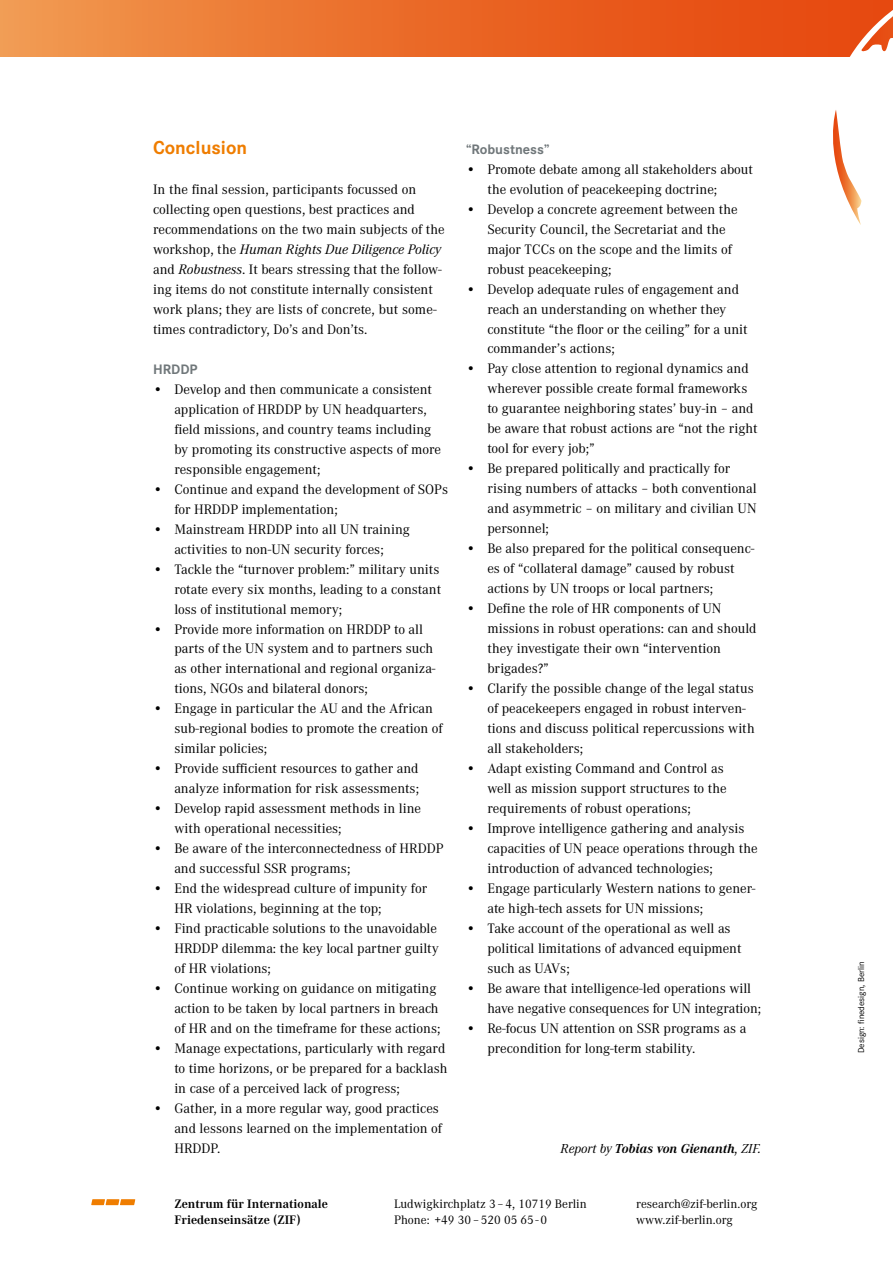
<style>
.page{position:relative;width:893px;height:1263px;background:#fff}
.page>*{position:absolute;margin:0;border:0;box-sizing:border-box;transform-origin:0 0}
.t1{font:700 19.5px "Corporate S";color:#ef7d00}
.t2{font:14.25px/20px "Corporate A";color:#000}
.t3{font:700 14.25px "Corporate S";color:#70777a}
.t4{font:italic 700 13.5px "Corporate A";color:#000}
.t5{font:12.75px/16.5px "Corporate A";color:#000}
.t6{font:700 12.75px/16.5px "Corporate A";color:#000}
.t7{font:9px "Corporate S";color:#000}
.s1{font-style:italic}
.s2{font-weight:400}
</style>
<div class="page">
<div style="left:0;top:0;width:893px;height:57px;background:linear-gradient(to right,#f0974d,#e53d05)"></div>
<svg style="left:825px;top:0;width:68px;height:225px"></svg>
<svg style="left:91px;top:1199px;width:44px;height:6px"></svg>
<h1 class="t1" style="left:153px;top:134px;width:96px">Conclusion</h1>
<p class="t2" style="left:153px;top:179px;width:293px">In the final session, participants focussed on collecting open questions, best practices and recommendations on the two main subjects of the workshop, the <span class="s1">Human Rights Due Diligence Policy </span>and <span class="s1">Robustness</span>. It bears stressing that the follow&shy;ing items do not constitute internally consistent work plans; they are lists of concrete, but some&shy;times contradictory, Do’s and Don’ts.</p>
<p class="t3" style="left:153px;top:359px;width:46px">HRDDP</p>
<p class="t2" style="left:174px;top:378px;width:268px;text-indent:-21px">• Develop and then communicate a consistent application of HRDDP by UN headquarters, field missions, and country teams including by promoting its constructive aspects of more responsible engagement;</p>
<p class="t2" style="left:174px;top:478px;width:275px;text-indent:-21px">• Continue and expand the development of SOPs for HRDDP implementation;</p>
<p class="t2" style="left:153px;top:518px;width:258px;text-align:center">• Mainstream HRDDP into all UN training activities to non-UN security forces;</p>
<p class="t2" style="left:174px;top:558px;width:268px;text-indent:-21px">• Tackle the “turnover problem:” military units rotate every six months, leading to a constant loss of institutional memory;</p>
<p class="t2" style="left:174px;top:618px;width:263px;text-indent:-21px">• Provide more information on HRDDP to all parts of the UN system and to partners such as other international and regional organiza&shy;tions, NGOs and bilateral donors;</p>
<p class="t2" style="left:174px;top:698px;width:270px;text-indent:-21px">• Engage in particular the AU and the African sub-regional bodies to promote the creation of similar policies;</p>
<p class="t2" style="left:153px;top:758px;width:267px;text-align:right">• Provide sufficient resources to gather and analyze information for risk assessments;</p>
<p class="t2" style="left:174px;top:798px;width:248px;text-indent:-21px">• Develop rapid assessment methods in line with operational necessities;</p>
<p class="t2" style="left:174px;top:838px;width:271px;text-indent:-21px">• Be aware of the interconnectedness of HRDDP and successful SSR programs;</p>
<p class="t2" style="left:174px;top:878px;width:254px;text-indent:-21px">• End the widespread culture of impunity for<br>HR violations, beginning at the top;</p>
<p class="t2" style="left:174px;top:918px;width:266px;text-indent:-21px">• Find practicable solutions to the unavoidable<br>HRDDP dilemma: the key local partner guilty of HR violations;</p>
<p class="t2" style="left:174px;top:978px;width:268px;text-indent:-21px">• Continue working on guidance on mitigating action to be taken by local partners in breach of HR and on the timeframe for these actions;</p>
<p class="t2" style="left:174px;top:1038px;width:275px;text-indent:-21px">• Manage expectations, particularly with regard to time horizons, or be prepared for a backlash in case of a perceived lack of progress;</p>
<p class="t2" style="left:174px;top:1098px;width:269px;text-indent:-21px">• Gather, in a more regular way, good practices and lessons learned on the implementation of<br>HRDDP.</p>
<p class="t3" style="left:466px;top:139px;width:85px">“Robustness”</p>
<p class="t2" style="left:487px;top:158px;width:267px;text-indent:-21px">• Promote debate among all stakeholders about the evolution of peacekeeping doctrine;</p>
<p class="t2" style="left:487px;top:198px;width:252px;text-indent:-21px">• Develop a concrete agreement between the Security Council, the Secretariat and the major TCCs on the scope and the limits of robust peacekeeping;</p>
<p class="t2" style="left:487px;top:278px;width:262px;text-indent:-21px">• Develop adequate rules of engagement and reach an understanding on whether they constitute “the floor or the ceiling” for a unit commander’s actions;</p>
<p class="t2" style="left:487px;top:358px;width:272px;text-indent:-21px">• Pay close attention to regional dynamics and wherever possible create formal frameworks to guarantee neighboring states’ buy-in – and be aware that robust actions are “not the right tool for every job;”</p>
<p class="t2" style="left:487px;top:458px;width:271px;text-indent:-21px">• Be prepared politically and practically for rising numbers of attacks – both conventional and asymmetric – on military and civilian UN personnel;</p>
<p class="t2" style="left:487px;top:538px;width:269px;text-indent:-21px">• Be also prepared for the political consequenc&shy;es of “collateral damage” caused by robust actions by UN troops or local partners;</p>
<p class="t2" style="left:487px;top:598px;width:271px;text-indent:-21px">• Define the role of HR components of UN missions in robust operations: can and should they investigate their own “intervention brigades?”</p>
<p class="t2" style="left:487px;top:678px;width:269px;text-indent:-21px">• Clarify the possible change of the legal status of peacekeepers engaged in robust interven&shy;tions and discuss political repercussions with all stakeholders;</p>
<p class="t2" style="left:487px;top:758px;width:241px;text-indent:-21px">• Adapt existing Command and Control as well as mission support structures to the requirements of robust operations;</p>
<p class="t2" style="left:487px;top:818px;width:272px;text-indent:-21px">• Improve intelligence gathering and analysis capacities of UN peace operations through the introduction of advanced technologies;</p>
<p class="t2" style="left:487px;top:878px;width:270px;text-indent:-21px">• Engage particularly Western nations to gener&shy;ate high-tech assets for UN missions;</p>
<p class="t2" style="left:487px;top:918px;width:256px;text-indent:-21px">• Take account of the operational as well as political limitations of advanced equipment such as UAVs;</p>
<p class="t2" style="left:487px;top:977px;width:275px;line-height:20.5px;text-indent:-21px">• Be aware that intelligence-led operations will have negative consequences for UN integration;</p>
<p class="t2" style="left:487px;top:1018px;width:261px;text-indent:-21px">• Re-focus UN attention on SSR programs as a precondition for long-term stability.</p>
<p class="t4" style="left:561px;top:1140px;width:202px"><span class="s2">Report by</span> Tobias von Gienanth<span class="s2">, ZIF.</span></p>
<p class="t6" style="left:174px;top:1195px;width:155px">Zentrum für Internationale<br>Friedenseinsätze (ZIF)</p>
<p class="t5" style="left:636px;top:1195px;width:123px">research@zif-berlin.org www.zif-berlin.org</p>
<p class="t5" style="left:394px;top:1195px;width:194px">Ludwigkirchplatz 3 – 4, 10719 Berlin<br>Phone: +49 30 – 520 05 65 - 0</p>
<p class="t7" style="left:855px;top:1053px;width:93px;rotate:-90deg">Design: finedesign, Berlin</p>
</div>
